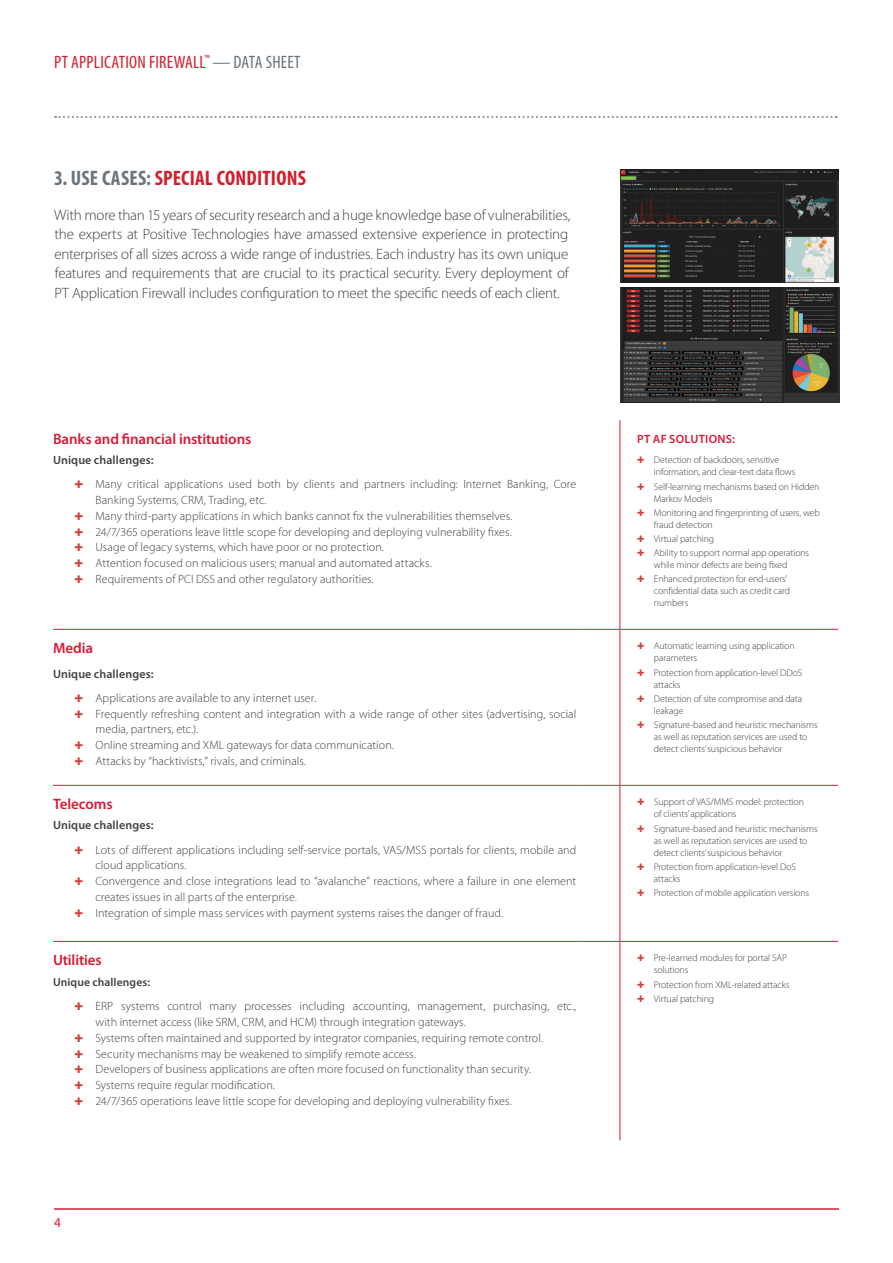
<style>
.page{position:relative;width:893px;height:1263px;background:#fff}
.page>*{position:absolute;margin:0;border:0;box-sizing:border-box;transform-origin:0 0}
.t1{font:700 condensed 21px "Myriad Pro";letter-spacing:.01em;color:#d0202e}
.t2{font:condensed 18px "Myriad Pro";letter-spacing:.01em;color:#d0202e}
.t3{font:300 15px/19.5px "Myriad Pro";letter-spacing:-.015em;color:#414042}
.t4{font:600 15px "Myriad Pro";letter-spacing:-.01em;color:#da1a35}
.t5{font:13.5px "Myriad Pro";color:#da1a35}
.t6{font:300 12px/15.8px "Myriad Pro";letter-spacing:.005em;color:#414042}
.t7{font:600 12px "Myriad Pro";letter-spacing:.01em;color:#414042}
.t8{font:600 12px "Myriad Pro";letter-spacing:.02em;color:#da1a35}
.t9{font:600 11.55px "Myriad Pro";letter-spacing:.01em;color:#414042}
.t10{font:300 9.75px/12px "Myriad Pro";letter-spacing:-.01em;color:#414042}
.s1{color:#6a747b}
</style>
<div class="page">
<hr style="left:54px;top:1208px;width:785px;height:2px;background:#da1a35">
<svg style="left:55px;top:116px;width:782px;height:2px"></svg>
<img style="left:621px;top:170px;width:218px;height:112px">
<img style="left:621px;top:288px;width:218px;height:115px">
<hr style="left:620px;top:420px;width:1px;height:209px;background:#da1a35">
<hr style="left:620px;top:630px;width:1px;height:155px;background:#da1a35">
<hr style="left:620px;top:786px;width:1px;height:155px;background:#da1a35">
<hr style="left:620px;top:942px;width:1px;height:198px;background:#da1a35">
<hr style="left:53px;top:629px;width:523px;height:1px;background:#da1a35">
<hr style="left:576px;top:629px;width:44px;height:1px;background:#da1a35">
<hr style="left:620px;top:629px;width:218px;height:1px;background:#da1a35">
<hr style="left:53px;top:785px;width:523px;height:1px;background:#da1a35">
<hr style="left:576px;top:785px;width:44px;height:1px;background:#da1a35">
<hr style="left:620px;top:785px;width:218px;height:1px;background:#da1a35">
<hr style="left:53px;top:941px;width:523px;height:1px;background:#da1a35">
<hr style="left:576px;top:941px;width:44px;height:1px;background:#da1a35">
<hr style="left:620px;top:941px;width:218px;height:1px;background:#da1a35">
<h2 class="t2" style="left:54px;top:52px;width:248px">PT APPLICATION FIREWALL<sup>™</sup> <span class="s1">— DATA SHEET</span></h2>
<h1 class="t1" style="left:54px;top:167px;width:253px"><span class="s1">3. USE CASES:</span> SPECIAL CONDITIONS</h1>
<p class="t3" style="left:54px;top:205px;width:518px">With more than 15 years of security research and a huge knowledge base of vulnerabilities, the experts at Positive Technologies have amassed extensive experience in protecting enterprises of all sizes across a wide range of industries. Each industry has its own unique features and requirements that are crucial to its practical security. Every deployment of PT Application Firewall includes configuration to meet the specific needs of each client.</p>
<p class="t4" style="left:53px;top:431px;width:200px">Banks and financial institutions</p>
<p class="t7" style="left:53px;top:453px;width:102px">Unique challenges:</p>
<p class="t6" style="left:96px;top:477px;width:482px">Many critical applications used both by clients and partners including: Internet Banking, Core Banking Systems, CRM, Trading, etc.<br>Many third-party applications in which banks cannot fix the vulnerabilities themselves.<br>24/7/365 operations leave little scope for developing and deploying vulnerability fixes.<br>Usage of legacy systems, which have poor or no protection.<br>Attention focused on malicious users; manual and automated attacks.<br>Requirements of PCI DSS and other regulatory authorities.</p>
<p class="t4" style="left:53px;top:640px;width:42px">Media</p>
<p class="t7" style="left:53px;top:667px;width:102px">Unique challenges:</p>
<p class="t6" style="left:96px;top:690px;width:482px">Applications are available to any internet user.<br>Frequently refreshing content and integration with a wide range of other sites (advertising, social media, partners, etc.).<br>Online streaming and XML gateways for data communication.<br>Attacks by “hacktivists,” rivals, and criminals.</p>
<p class="t4" style="left:53px;top:796px;width:61px">Telecoms</p>
<p class="t7" style="left:53px;top:819px;width:102px">Unique challenges:</p>
<p class="t6" style="left:96px;top:842px;width:482px">Lots of different applications including self-service portals, VAS/MSS portals for clients, mobile and cloud applications.<br>Convergence and close integrations lead to “avalanche” reactions, where a failure in one element creates issues in all parts of the enterprise.<br>Integration of simple mass services with payment systems raises the danger of fraud.</p>
<p class="t4" style="left:53px;top:952px;width:50px">Utilities</p>
<p class="t9" style="left:53px;top:976px;width:99px">Unique challenges:</p>
<p class="t6" style="left:96px;top:999px;width:482px">ERP systems control many processes including accounting, management, purchasing, etc., with internet access (like SRM, CRM, and HCM) through integration gateways.<br>Systems often maintained and supported by integrator companies, requiring remote control.<br>Security mechanisms may be weakened to simplify remote access.<br>Developers of business applications are often more focused on functionality than security.<br>Systems require regular modification.<br>24/7/365 operations leave little scope for developing and deploying vulnerability fixes.</p>
<p class="t5" style="left:54px;top:1215px;width:8px">4</p>
<p class="t8" style="left:637px;top:432px;width:99px">PT AF SOLUTIONS:</p>
<p class="t10" style="left:654px;top:454px;width:143px">Detection of backdoors, sensitive information, and clear-text data flows</p>
<p class="t10" style="left:654px;top:480px;width:167px">Self-learning mechanisms based on Hidden<br>Markov Models</p>
<p class="t10" style="left:654px;top:507px;width:167px">Monitoring and fingerprinting of users, web fraud detection</p>
<p class="t10" style="left:654px;top:532px;width:157px;line-height:14.1px">Virtual patching<br>Ability to support normal app operations</p>
<p class="t10" style="left:654px;top:558px;width:135px;line-height:14.1px">while minor defects are being fixed<br>Enhanced protection for end-users’</p>
<p class="t10" style="left:654px;top:585px;width:138px">confidential data such as credit card numbers</p>
<p class="t10" style="left:654px;top:640px;width:142px">Automatic learning using application parameters</p>
<p class="t10" style="left:654px;top:666px;width:150px">Protection from application-level DDoS attacks</p>
<p class="t10" style="left:654px;top:692px;width:150px">Detection of site compromise and data leakage</p>
<p class="t10" style="left:654px;top:719px;width:165px">Signature-based and heuristic mechanisms as well as reputation services are used to detect clients’ suspicious behavior</p>
<p class="t10" style="left:654px;top:796px;width:151px">Support of VAS/MMS model: protection of clients’ applications</p>
<p class="t10" style="left:654px;top:822px;width:165px">Signature-based and heuristic mechanisms as well as reputation services are used to detect clients’ suspicious behavior</p>
<p class="t10" style="left:654px;top:860px;width:144px">Protection from application-level DoS attacks</p>
<p class="t10" style="left:654px;top:887px;width:157px">Protection of mobile application versions</p>
<p class="t10" style="left:654px;top:952px;width:134px">Pre-learned modules for portal SAP solutions</p>
<p class="t10" style="left:654px;top:977px;width:137px;line-height:14.1px">Protection from XML-related attacks<br>Virtual patching</p>
</div>
